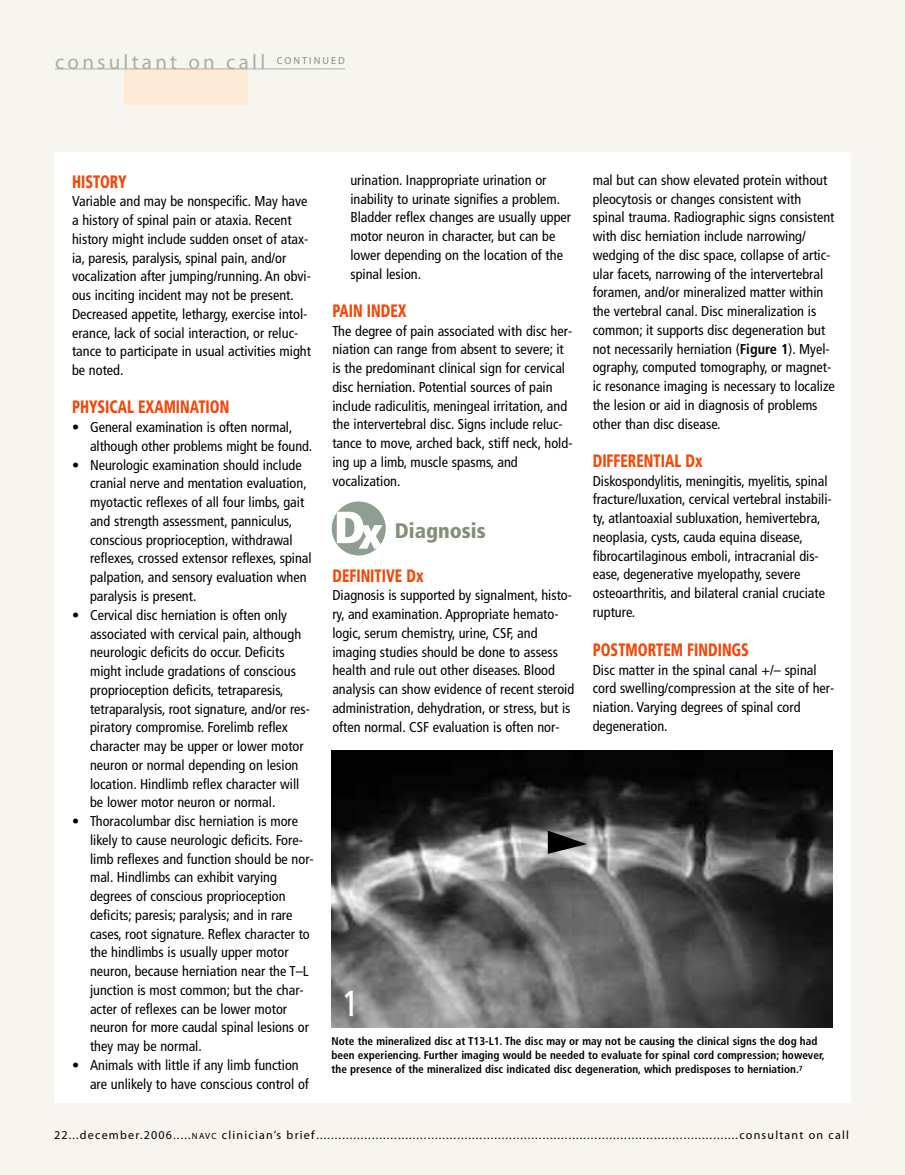
<style>
.page{position:relative;width:905px;height:1175px;background:#fff}
.page>*{position:absolute;margin:0;border:0;box-sizing:border-box;transform-origin:0 0}
.t1{font:condensed 36px "Frutiger";color:#fff}
.t2{font:21px "Myriad";letter-spacing:.155em;color:#a8b1a0}
.t3{font:900 condensed 21px "Frutiger";color:#829077}
.t4{font:900 condensed 18px "Frutiger";color:#f2480a;scale:.8 1}
.t5{font:condensed 14.25px/18.8px "Frutiger";color:#000}
.t6{font:12px "Myriad";letter-spacing:.1em;color:#000}
.t7{font:700 condensed 11.25px/14.2px "Frutiger";color:#000}
.s1{font-weight:700}
.s2{font-size:9px}
</style>
<div class="page">
<div style="left:0;top:0;width:904px;height:1174px;background:#f7f5ef"></div>
<div style="left:54px;top:152px;width:796px;height:950px;background:#fff"></div>
<div style="left:124px;top:69px;width:124px;height:36px;background:#feebd5"></div>
<hr style="left:55px;top:69px;width:290px;height:1px;background:#a8b1a0">
<svg style="left:332px;top:501px;width:54px;height:54px"></svg>
<img style="left:331px;top:750px;width:501px;height:277px">
<svg style="left:548px;top:830px;width:38px;height:24px"></svg>
<h2 class="t2" style="left:55px;top:54px;width:291px">consultant on call <sup>CONTINUED</sup></h2>
<p class="t4" style="left:72px;top:174px;width:70px">HISTORY</p>
<p class="t5" style="left:72px;top:193px;width:240px">Variable and may be nonspecific. May have a history of spinal pain or ataxia. Recent history might include sudden onset of atax&shy;ia, paresis, paralysis, spinal pain, and/or vocalization after jumping/running. An obvi&shy;ous inciting incident may not be present.<br>Decreased appetite, lethargy, exercise intol&shy;erance, lack of social interaction, or reluc&shy;tance to participate in usual activities might be noted.</p>
<p class="t4" style="left:72px;top:400px;width:198px">PHYSICAL EXAMINATION</p>
<p class="t5" style="left:90px;top:419px;width:224px;text-indent:-18px">• General examination is often normal, although other problems might be found.</p>
<p class="t5" style="left:90px;top:456px;width:223px;text-indent:-18px">• Neurologic examination should include cranial nerve and mentation evaluation, myotactic reflexes of all four limbs, gait and strength assessment, panniculus, conscious proprioception, withdrawal reflexes, crossed extensor reflexes, spinal palpation, and sensory evaluation when paralysis is present.</p>
<p class="t5" style="left:90px;top:606px;width:221px;text-indent:-18px">• Cervical disc herniation is often only associated with cervical pain, although neurologic deficits do occur. Deficits might include gradations of conscious proprioception deficits, tetraparesis, tetraparalysis, root signature, and/or res&shy;piratory compromise. Forelimb reflex character may be upper or lower motor neuron or normal depending on lesion location. Hindlimb reflex character will be lower motor neuron or normal.</p>
<p class="t5" style="left:90px;top:813px;width:225px;text-indent:-18px">• Thoracolumbar disc herniation is more likely to cause neurologic deficits. Fore&shy;limb reflexes and function should be nor&shy;mal. Hindlimbs can exhibit varying degrees of conscious proprioception deficits; paresis; paralysis; and in rare cases, root signature. Reflex character to the hindlimbs is usually upper motor neuron, because herniation near the T–L junction is most common; but the char&shy;acter of reflexes can be lower motor neuron for more caudal spinal lesions or they may be normal.</p>
<p class="t5" style="left:90px;top:1056px;width:220px;text-indent:-18px">• Animals with little if any limb function are unlikely to have conscious control of</p>
<p class="t5" style="left:350px;top:172px;width:222px">urination. Inappropriate urination or inability to urinate signifies a problem.<br>Bladder reflex changes are usually upper motor neuron in character, but can be lower depending on the location of the spinal lesion.</p>
<p class="t4" style="left:332px;top:303px;width:94px">PAIN INDEX</p>
<p class="t5" style="left:332px;top:322px;width:242px">The degree of pain associated with disc her&shy;niation can range from absent to severe; it is the predominant clinical sign for cervical disc herniation. Potential sources of pain include radiculitis, meningeal irritation, and the intervertebral disc. Signs include reluc&shy;tance to move, arched back, stiff neck, hold&shy;ing up a limb, muscle spasms, and vocalization.</p>
<h2 class="t3" style="left:395px;top:522px;width:92px">Diagnosis</h2>
<p class="t4" style="left:332px;top:568px;width:115px">DEFINITIVE Dx</p>
<p class="t5" style="left:332px;top:587px;width:243px">Diagnosis is supported by signalment, histo&shy;ry, and examination. Appropriate hemato&shy;logic, serum chemistry, urine, CSF, and imaging studies should be done to assess health and rule out other diseases. Blood analysis can show evidence of recent steroid administration, dehydration, or stress, but is often normal. CSF evaluation is often nor-</p>
<p class="t5" style="left:592px;top:172px;width:244px">mal but can show elevated protein without pleocytosis or changes consistent with spinal trauma. Radiographic signs consistent with disc herniation include narrowing/ wedging of the disc space, collapse of artic&shy;ular facets, narrowing of the intervertebral foramen, and/or mineralized matter within the vertebral canal. Disc mineralization is common; it supports disc degeneration but not necessarily herniation (<span class="s1">Figure 1</span>). Myel&shy;ography, computed tomography, or magnet&shy;ic resonance imaging is necessary to localize the lesion or aid in diagnosis of problems other than disc disease.</p>
<p class="t4" style="left:592px;top:453px;width:139px">DIFFERENTIAL Dx</p>
<p class="t5" style="left:592px;top:472px;width:240px">Diskospondylitis, meningitis, myelitis, spinal fracture/luxation, cervical vertebral instabili&shy;ty, atlantoaxial subluxation, hemivertebra, neoplasia, cysts, cauda equina disease, fibrocartilaginous emboli, intracranial dis&shy;ease, degenerative myelopathy, severe osteoarthritis, and bilateral cranial cruciate rupture.</p>
<p class="t4" style="left:592px;top:642px;width:197px">POSTMORTEM FINDINGS</p>
<p class="t5" style="left:592px;top:661px;width:243px">Disc matter in the spinal canal +/– spinal cord swelling/compression at the site of her&shy;niation. Varying degrees of spinal cord degeneration.</p>
<h1 class="t1" style="left:342px;top:989px;width:19px">1</h1>
<p class="t7" style="left:331px;top:1034px;width:494px">Note the mineralized disc at T13-L1. The disc may or may not be causing the clinical signs the dog had been experiencing. Further imaging would be needed to evaluate for spinal cord compression; however, the presence of the mineralized disc indicated disc degeneration, which predisposes to herniation.<sup>7</sup></p>
<p class="t6" style="left:54px;top:1129px;width:796px">22...december.2006.....<span class="s2">NAVC</span> clinician’s brief..................................................................................................................consultant on call</p>
</div>
